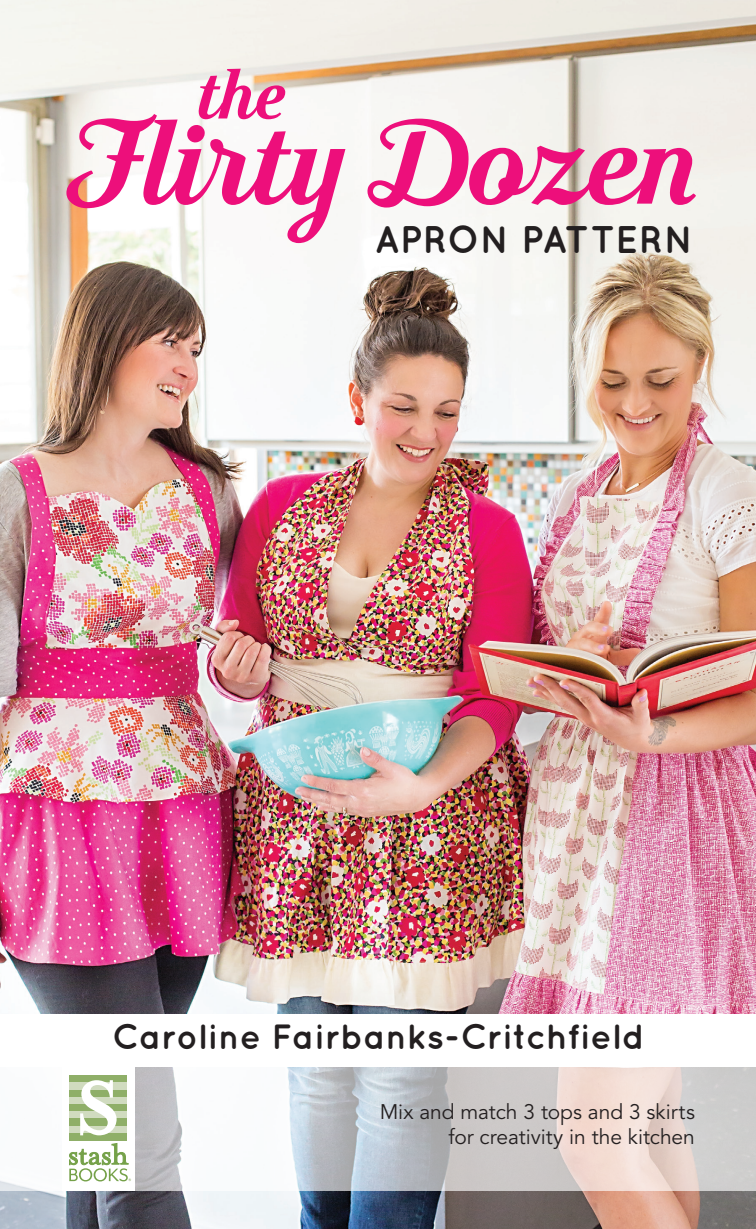
<style>
.page{position:relative;width:756px;height:1229px;background:#fff}
.page>*{position:absolute;margin:0;border:0;box-sizing:border-box;transform-origin:0 0}
.t1{font:700 109.2px "Moonface Script";color:#ed0f7b}
.t2{font:700 64.58px "Moonface Script";color:#ed0f7b}
.t3{font:700 38.5px "Quicksand";letter-spacing:.01em;color:#231f20}
.t4{font:700 35px "Quicksand";letter-spacing:.005em;color:#231f20}
.t5{font:21px/25.2px "Avenir LT Pro";letter-spacing:-.005em;color:#231f20;text-align:right}
</style>
<div class="page">
<img style="left:0;top:0;width:755px;height:1228px">
<svg style="left:0;top:1066px;width:755px;height:124px"></svg>
<div style="left:62px;top:1060px;width:73px;height:130px;background:#fff"></div>
<div style="left:70px;top:1075px;width:57px;height:7px;background:#8faf68"></div>
<div style="left:70px;top:1082px;width:57px;height:8px;background:#d0dbbf"></div>
<div style="left:70px;top:1090px;width:57px;height:7px;background:#8faf68"></div>
<div style="left:70px;top:1097px;width:57px;height:7px;background:#d0dbbf"></div>
<div style="left:70px;top:1104px;width:57px;height:7px;background:#8faf68"></div>
<div style="left:70px;top:1111px;width:57px;height:7px;background:#d0dbbf"></div>
<div style="left:70px;top:1118px;width:57px;height:8px;background:#8faf68"></div>
<div style="left:70px;top:1125px;width:57px;height:8px;background:#d0dbbf"></div>
<div style="left:70px;top:1133px;width:57px;height:7px;background:#8faf68"></div>
<svg style="left:80px;top:1080px;width:37px;height:55px"></svg>
<svg style="left:69px;top:1143px;width:62px;height:38px"></svg>
<div style="left:0;top:1014px;width:756px;height:52px;background:#fff"></div>
<p class="t2" style="left:199px;top:58px;width:90px">the</p>
<p class="t1" style="left:85px;top:102px;width:619px">Flirty Dozen</p>
<p class="t3" style="left:374px;top:216px;width:320px">APRON PATTERN</p>
<p class="t4" style="left:112px;top:1015px;width:534px">Caroline Fairbanks-Critchfield</p>
<p class="t5" style="left:380px;top:1099px;width:317px">Mix and match 3 tops and 3 skirts for creativity in the kitchen</p>
</div>
